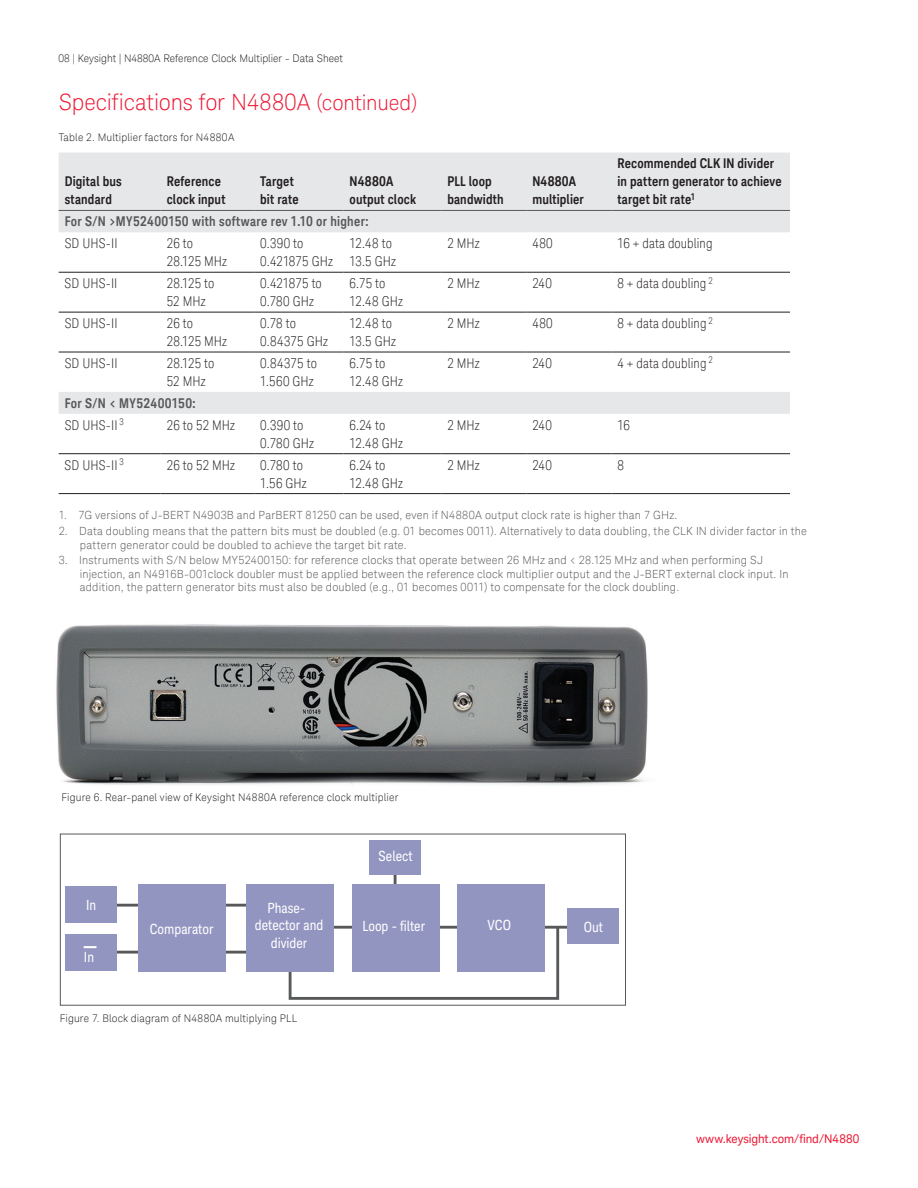
<style>
.page{position:relative;width:918px;height:1188px;background:#fff}
.page>*{position:absolute;margin:0;border:0;box-sizing:border-box;transform-origin:0 0}
.t1{font:300 22.5px "Keysight Sans";letter-spacing:-.005em;color:#ed1a36}
.t2{font:14.25px/17.1px "Keysight Sans Condensed";color:#fff;text-align:center}
.t3{font:300 condensed 13.5px/18px "Keysight Sans";letter-spacing:.005em;color:#231f20}
.t4{font:700 13.5px/18px "Keysight Sans Condensed";letter-spacing:.01em;color:#231f20}
.t5{font:700 13.5px "Keysight Sans Condensed";letter-spacing:.02em;color:#57585a}
.t6{font:12px "Keysight Sans";letter-spacing:-.005em;color:#ed1a36}
.t7{font:300 11.25px/13.5px "Keysight Sans";letter-spacing:.015em;color:#57585a}
.t8{font:300 10.5px "Keysight Sans";letter-spacing:.015em;color:#231f20}
.s1{font-size:21px}
</style>
<div class="page">
<img style="left:56px;top:624px;width:592px;height:161px">
<svg style="left:59px;top:153px;width:731px;height:261px"></svg>
<hr style="left:59px;top:312px;width:102px;height:1px;background:#231f20">
<hr style="left:161px;top:312px;width:93px;height:1px;background:#231f20">
<hr style="left:254px;top:312px;width:90px;height:1px;background:#231f20">
<hr style="left:344px;top:312px;width:97px;height:1px;background:#231f20">
<hr style="left:441px;top:312px;width:85px;height:1px;background:#231f20">
<hr style="left:526px;top:312px;width:85px;height:1px;background:#231f20">
<hr style="left:611px;top:312px;width:179px;height:1px;background:#231f20">
<hr style="left:59px;top:352px;width:102px;height:1px;background:#231f20">
<hr style="left:161px;top:352px;width:93px;height:1px;background:#231f20">
<hr style="left:254px;top:352px;width:90px;height:1px;background:#231f20">
<hr style="left:344px;top:352px;width:97px;height:1px;background:#231f20">
<hr style="left:441px;top:352px;width:85px;height:1px;background:#231f20">
<hr style="left:526px;top:352px;width:85px;height:1px;background:#231f20">
<hr style="left:611px;top:352px;width:179px;height:1px;background:#231f20">
<hr style="left:59px;top:272px;width:102px;height:1px;background:#231f20">
<hr style="left:161px;top:272px;width:93px;height:1px;background:#231f20">
<hr style="left:254px;top:272px;width:90px;height:1px;background:#231f20">
<hr style="left:344px;top:272px;width:97px;height:1px;background:#231f20">
<hr style="left:441px;top:272px;width:85px;height:1px;background:#231f20">
<hr style="left:526px;top:272px;width:85px;height:1px;background:#231f20">
<hr style="left:611px;top:272px;width:179px;height:1px;background:#231f20">
<hr style="left:59px;top:493px;width:102px;height:1px;background:#231f20">
<hr style="left:161px;top:493px;width:93px;height:1px;background:#231f20">
<hr style="left:254px;top:493px;width:90px;height:1px;background:#231f20">
<hr style="left:344px;top:493px;width:97px;height:1px;background:#231f20">
<hr style="left:441px;top:493px;width:85px;height:1px;background:#231f20">
<hr style="left:526px;top:493px;width:85px;height:1px;background:#231f20">
<hr style="left:611px;top:493px;width:179px;height:1px;background:#231f20">
<hr style="left:59px;top:453px;width:102px;height:1px;background:#231f20">
<hr style="left:161px;top:453px;width:93px;height:1px;background:#231f20">
<hr style="left:254px;top:453px;width:90px;height:1px;background:#231f20">
<hr style="left:344px;top:453px;width:97px;height:1px;background:#231f20">
<hr style="left:441px;top:453px;width:85px;height:1px;background:#231f20">
<hr style="left:526px;top:453px;width:85px;height:1px;background:#231f20">
<hr style="left:611px;top:453px;width:179px;height:1px;background:#231f20">
<hr style="left:59px;top:210px;width:102px;height:1px;background:#57585a">
<hr style="left:161px;top:210px;width:93px;height:1px;background:#57585a">
<hr style="left:254px;top:210px;width:90px;height:1px;background:#57585a">
<hr style="left:344px;top:210px;width:97px;height:1px;background:#57585a">
<hr style="left:441px;top:210px;width:85px;height:1px;background:#57585a">
<hr style="left:526px;top:210px;width:85px;height:1px;background:#57585a">
<hr style="left:611px;top:210px;width:179px;height:1px;background:#57585a">
<hr style="left:116px;top:904px;width:137px;height:3px;background:#57585a">
<hr style="left:116px;top:951px;width:137px;height:3px;background:#57585a">
<div style="left:66px;top:886px;width:51px;height:37px;background:#9395c1"></div>
<div style="left:66px;top:934px;width:51px;height:37px;background:#9395c1"></div>
<hr style="left:334px;top:926px;width:235px;height:3px;background:#57585a">
<hr style="left:394px;top:872px;width:3px;height:74px;background:#57585a">
<svg style="left:84px;top:946px;width:13px;height:2px"></svg>
<svg style="left:288px;top:924px;width:273px;height:76px"></svg>
<div style="left:138px;top:885px;width:87px;height:87px;background:#9395c1"></div>
<div style="left:352px;top:885px;width:87px;height:87px;background:#9395c1"></div>
<div style="left:458px;top:885px;width:87px;height:87px;background:#9395c1"></div>
<div style="left:246px;top:885px;width:87px;height:87px;background:#9395c1"></div>
<div style="left:567px;top:908px;width:52px;height:36px;background:#9395c1"></div>
<div style="left:369px;top:840px;width:52px;height:35px;background:#9395c1"></div>
<div style="left:60px;top:834px;width:566px;height:172px;border:1px solid #57585a"></div>
<p class="t8" style="left:59px;top:52px;width:286px">08 | Keysight | N4880A Reference Clock Multiplier - Data Sheet</p>
<h1 class="t1" style="left:59px;top:89px;width:360px">Specifications for N4880A <span class="s1">(continued)</span></h1>
<p class="t8" style="left:59px;top:131px;width:177px">Table 2. Multiplier factors for N4880A</p>
<p class="t4" style="left:65px;top:173px;width:59px">Digital bus standard</p>
<p class="t4" style="left:167px;top:173px;width:60px">Reference clock input</p>
<p class="t4" style="left:260px;top:173px;width:40px">Target bit rate</p>
<p class="t4" style="left:350px;top:173px;width:68px">N4880A output clock</p>
<p class="t4" style="left:447px;top:173px;width:58px">PLL loop bandwidth</p>
<p class="t4" style="left:532px;top:173px;width:53px">N4880A multiplier</p>
<p class="t4" style="left:617px;top:155px;width:166px">Recommended CLK IN divider in pattern generator to achieve target bit rate<sup>1</sup></p>
<p class="t5" style="left:65px;top:213px;width:305px">For S/N &gt;MY52400150 with software rev 1.10 or higher:</p>
<p class="t3" style="left:65px;top:234px;width:54px">SD UHS-II</p>
<p class="t3" style="left:167px;top:234px;width:62px">26 to<br>28.125 MHz</p>
<p class="t3" style="left:260px;top:234px;width:74px">0.390 to<br>0.421875 GHz</p>
<p class="t3" style="left:350px;top:234px;width:48px">12.48 to<br>13.5 GHz</p>
<p class="t3" style="left:447px;top:234px;width:34px">2 MHz</p>
<p class="t3" style="left:532px;top:234px;width:22px">480</p>
<p class="t3" style="left:617px;top:234px;width:97px">16 + data doubling</p>
<p class="t3" style="left:65px;top:274px;width:54px">SD UHS-II</p>
<p class="t3" style="left:167px;top:274px;width:49px">28.125 to<br>52 MHz</p>
<p class="t3" style="left:260px;top:274px;width:63px">0.421875 to<br>0.780 GHz</p>
<p class="t3" style="left:350px;top:274px;width:55px">6.75 to<br>12.48 GHz</p>
<p class="t3" style="left:447px;top:274px;width:34px">2 MHz</p>
<p class="t3" style="left:532px;top:274px;width:21px">240</p>
<p class="t3" style="left:617px;top:274px;width:97px">8 + data doubling <sup>2</sup></p>
<p class="t3" style="left:65px;top:314px;width:54px">SD UHS-II</p>
<p class="t3" style="left:167px;top:314px;width:62px">26 to<br>28.125 MHz</p>
<p class="t3" style="left:260px;top:314px;width:69px">0.78 to<br>0.84375 GHz</p>
<p class="t3" style="left:350px;top:314px;width:48px">12.48 to<br>13.5 GHz</p>
<p class="t3" style="left:447px;top:314px;width:34px">2 MHz</p>
<p class="t3" style="left:532px;top:314px;width:22px">480</p>
<p class="t3" style="left:617px;top:314px;width:97px">8 + data doubling <sup>2</sup></p>
<p class="t3" style="left:65px;top:354px;width:54px">SD UHS-II</p>
<p class="t3" style="left:167px;top:354px;width:49px">28.125 to<br>52 MHz</p>
<p class="t3" style="left:260px;top:354px;width:58px">0.84375 to<br>1.560 GHz</p>
<p class="t3" style="left:350px;top:354px;width:55px">6.75 to<br>12.48 GHz</p>
<p class="t3" style="left:447px;top:354px;width:34px">2 MHz</p>
<p class="t3" style="left:532px;top:354px;width:21px">240</p>
<p class="t3" style="left:617px;top:354px;width:97px">4 + data doubling <sup>2</sup></p>
<p class="t5" style="left:65px;top:395px;width:132px">For S/N &lt; MY52400150:</p>
<p class="t3" style="left:65px;top:416px;width:61px">SD UHS-II <sup>3</sup></p>
<p class="t3" style="left:167px;top:416px;width:70px">26 to 52 MHz</p>
<p class="t3" style="left:260px;top:416px;width:55px">0.390 to<br>0.780 GHz</p>
<p class="t3" style="left:350px;top:416px;width:55px">6.24 to<br>12.48 GHz</p>
<p class="t3" style="left:447px;top:416px;width:34px">2 MHz</p>
<p class="t3" style="left:532px;top:416px;width:21px">240</p>
<p class="t3" style="left:617px;top:416px;width:14px">16</p>
<p class="t3" style="left:65px;top:456px;width:61px">SD UHS-II <sup>3</sup></p>
<p class="t3" style="left:167px;top:456px;width:70px">26 to 52 MHz</p>
<p class="t3" style="left:260px;top:456px;width:48px">0.780 to<br>1.56 GHz</p>
<p class="t3" style="left:350px;top:456px;width:55px">6.24 to<br>12.48 GHz</p>
<p class="t3" style="left:447px;top:456px;width:34px">2 MHz</p>
<p class="t3" style="left:532px;top:456px;width:21px">240</p>
<p class="t3" style="left:617px;top:456px;width:8px">8</p>
<p class="t7" style="left:59px;top:509px;width:620px">1. 7G versions of J-BERT N4903B and ParBERT 81250 can be used, even if N4880A output clock rate is higher than 7 GHz.</p>
<p class="t7" style="left:80px;top:524px;width:729px;text-indent:-21px">2. Data doubling means that the pattern bits must be doubled (e.g. 01 becomes 0011). Alternatively to data doubling, the CLK IN divider factor in the pattern generator could be doubled to achieve the target bit rate.</p>
<p class="t7" style="left:80px;top:554px;width:710px;text-indent:-21px">3. Instruments with S/N below MY52400150: for reference clocks that operate between 26 MHz and &lt; 28.125 MHz and when performing SJ injection, an N4916B-001clock doubler must be applied between the reference clock multiplier output and the J-BERT external clock input. In addition, the pattern generator bits must also be doubled (e.g., 01 becomes 0011) to compensate for the clock doubling.</p>
<p class="t8" style="left:61px;top:791px;width:338px">Figure 6. Rear-panel view of Keysight N4880A reference clock multiplier</p>
<p class="t2" style="left:86px;top:896px;width:12px">In</p>
<p class="t2" style="left:84px;top:948px;width:12px">In</p>
<p class="t2" style="left:379px;top:848px;width:35px">Select</p>
<p class="t2" style="left:255px;top:900px;width:70px">Phase&shy;detector and divider</p>
<p class="t2" style="left:150px;top:920px;width:65px">Comparator</p>
<p class="t2" style="left:362px;top:918px;width:64px">Loop - filter</p>
<p class="t2" style="left:488px;top:917px;width:25px">VCO</p>
<p class="t8" style="left:60px;top:1012px;width:239px">Figure 7. Block diagram of N4880A multiplying PLL</p>
<p class="t2" style="left:584px;top:918px;width:21px">Out</p>
<p class="t6" style="left:696px;top:1131px;width:165px">www.keysight.com/find/N4880</p>
</div>
